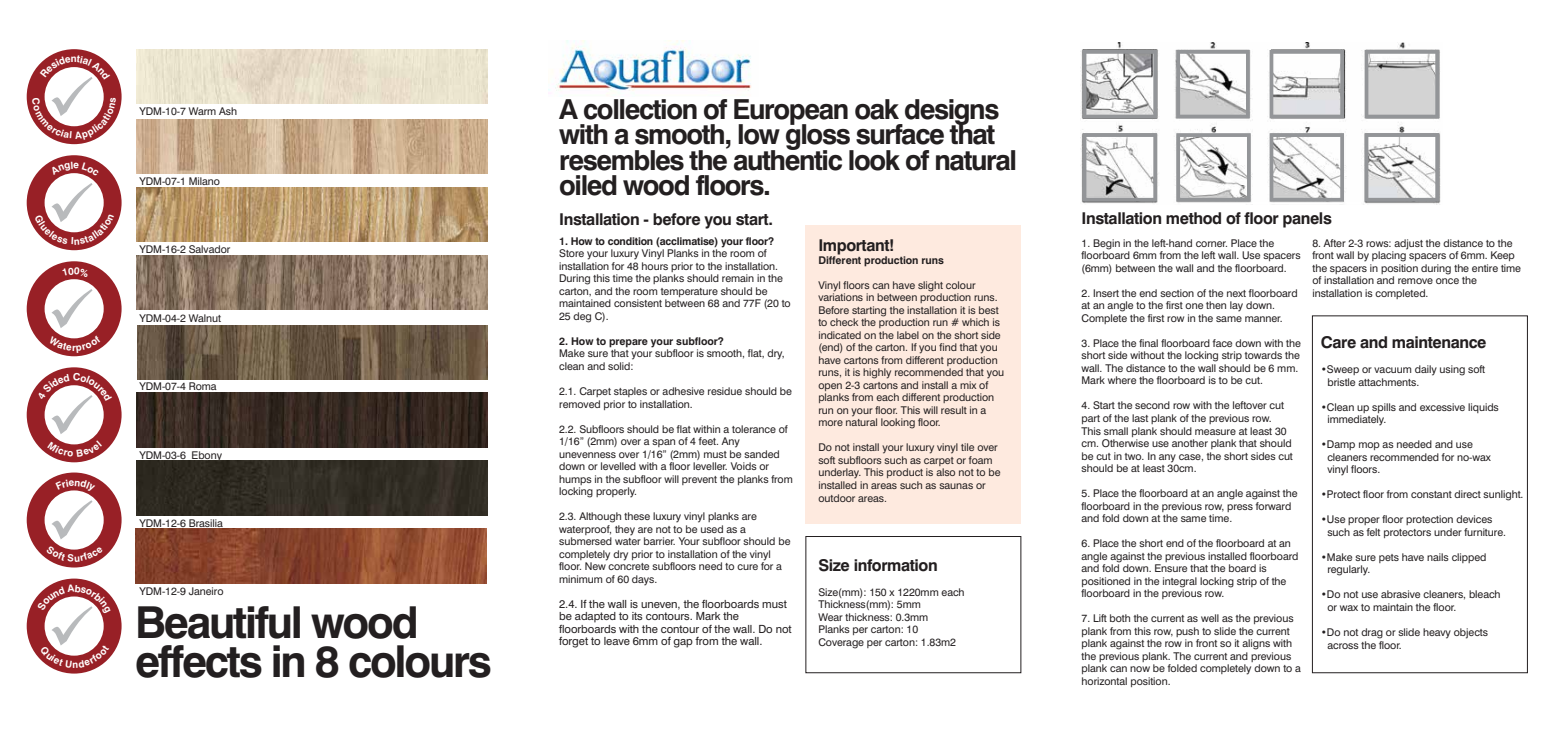
<style>
.page{position:relative;width:1568px;height:745px;background:#fff}
.page>*{position:absolute;margin:0;border:0;box-sizing:border-box;transform-origin:0 0}
.t1{font:700 44px/38.6px "Swiss 721 BT";letter-spacing:-.05em;color:#231f20}
.t2{font:700 27.5px/25.4px "Swiss 721 BT";letter-spacing:-.05em;color:#231f20}
.t3{font:700 16.25px "Swiss 721 BT";letter-spacing:-.025em;color:#231f20}
.t4{font:11.25px/12.5px "Swiss 721 BT";letter-spacing:-.005em;color:#231f20}
.t5{font:10.62px/12.5px "Swiss 721 BT";letter-spacing:-.005em;color:#231f20}
.t6{font:700 10.62px "Swiss 721 BT";letter-spacing:-.005em;color:#231f20}
</style>
<div class="page">
<div style="left:806px;top:225px;width:215px;height:298px;background:#feeadf"></div>
<div style="left:806px;top:536px;width:215px;height:136px;border:1px solid #231f20"></div>
<div style="left:1312px;top:315px;width:216px;height:357px;border:1px solid #231f20"></div>
<img style="left:549px;top:40px;width:202px;height:55px">
<img style="left:1080px;top:43px;width:361px;height:161px">
<svg style="left:1083px;top:50px;width:74px;height:68px"></svg>
<svg style="left:1083px;top:133px;width:74px;height:68px"></svg>
<svg style="left:1176px;top:133px;width:75px;height:68px"></svg>
<svg style="left:1270px;top:133px;width:74px;height:68px"></svg>
<svg style="left:1365px;top:133px;width:74px;height:68px"></svg>
<svg style="left:1270px;top:50px;width:74px;height:68px"></svg>
<svg style="left:1365px;top:50px;width:74px;height:68px;background:#c6c6c7"></svg>
<svg style="left:1176px;top:50px;width:74px;height:68px"></svg>
<img style="left:137px;top:187px;width:350px;height:54px">
<img style="left:137px;top:393px;width:350px;height:54px">
<img style="left:137px;top:255px;width:350px;height:54px">
<img style="left:137px;top:119px;width:350px;height:54px">
<img style="left:137px;top:325px;width:351px;height:54px">
<img style="left:137px;top:50px;width:350px;height:54px">
<img style="left:137px;top:460px;width:350px;height:54px">
<img style="left:136px;top:528px;width:351px;height:54px">
<svg style="left:27px;top:49px;width:95px;height:95px"></svg>
<svg style="left:27px;top:155px;width:95px;height:95px"></svg>
<svg style="left:27px;top:261px;width:95px;height:95px"></svg>
<svg style="left:27px;top:367px;width:95px;height:95px"></svg>
<svg style="left:27px;top:472px;width:95px;height:95px"></svg>
<svg style="left:27px;top:578px;width:95px;height:95px"></svg>
<p class="t5" style="left:139px;top:105px;width:99px">YDM-10-7 Warm Ash</p>
<p class="t5" style="left:139px;top:175px;width:82px">YDM-07-1 Milano</p>
<p class="t5" style="left:139px;top:243px;width:92px">YDM-16-2 Salvador</p>
<p class="t5" style="left:139px;top:311px;width:83px">YDM-04-2 Walnut</p>
<p class="t5" style="left:139px;top:380px;width:79px">YDM-07-4 Roma</p>
<p class="t5" style="left:139px;top:448px;width:84px">YDM-03-6 Ebony</p>
<p class="t5" style="left:139px;top:516px;width:85px">YDM-12-6 Brasilia</p>
<p class="t5" style="left:139px;top:585px;width:86px">YDM-12-9 Janeiro</p>
<h1 class="t1" style="left:135px;top:602px;width:358px">Beautiful wood effects in 8 colours</h1>
<h2 class="t2" style="left:559px;top:96px;width:459px">A collection of European oak designs with a smooth, low gloss surface that resembles the authentic look of natural oiled wood floors.</h2>
<h3 class="t3" style="left:559px;top:209px;width:215px">Installation - before you start.</h3>
<h3 class="t3" style="left:1081px;top:208px;width:252px">Installation method of floor panels</h3>
<p class="t6" style="left:559px;top:234px;width:216px">1. How to condition (acclimatise) your floor?</p>
<p class="t5" style="left:559px;top:247px;width:233px">Store your luxury Vinyl Planks in the room of installation for 48 hours prior to the installation.<br>During this time the planks should remain in the carton, and the room temperature should be maintained consistent between 68 and 77F (20 to 25 deg C).</p>
<p class="t6" style="left:559px;top:334px;width:166px">2. How to prepare your subfloor?</p>
<p class="t5" style="left:559px;top:347px;width:227px">Make sure that your subfloor is smooth, flat, dry, clean and solid:</p>
<p class="t5" style="left:559px;top:384px;width:234px">2.1. Carpet staples or adhesive residue should be removed prior to installation.</p>
<p class="t5" style="left:559px;top:422px;width:235px">2.2. Subfloors should be flat within a tolerance of 1/16” (2mm) over a span of 4 feet. Any unevenness over 1/16” (2mm) must be sanded down or levelled with a floor leveller. Voids or humps in the subfloor will prevent the planks from locking properly.</p>
<p class="t5" style="left:559px;top:509px;width:233px">2.3. Although these luxury vinyl planks are waterproof, they are not to be used as a submersed water barrier. Your subfloor should be completely dry prior to installation of the vinyl floor. New concrete subfloors need to cure for a minimum of 60 days.</p>
<p class="t4" style="left:559px;top:597px;width:234px">2.4. If the wall is uneven, the floorboards must be adapted to its contours. Mark the floorboards with the contour of the wall. Do not forget to leave 6mm of gap from the wall.</p>
<h3 class="t3" style="left:818px;top:235px;width:78px">Important!</h3>
<p class="t6" style="left:818px;top:253px;width:127px">Different production runs</p>
<p class="t5" style="left:818px;top:278px;width:187px">Vinyl floors can have slight colour variations in between production runs.<br>Before starting the installation it is best to check the production run # which is indicated on the label on the short side (end) of the carton. If you find that you have cartons from different production runs, it is highly recommended that you open 2-3 cartons and install a mix of planks from each different production run on your floor. This will result in a more natural looking floor.</p>
<p class="t5" style="left:818px;top:441px;width:184px">Do not install your luxury vinyl tile over soft subfloors such as carpet or foam underlay. This product is also not to be installed in areas such as saunas or outdoor areas.</p>
<h3 class="t3" style="left:818px;top:554px;width:121px">Size information</h3>
<p class="t5" style="left:818px;top:585px;width:148px">Size(mm): 150 x 1220mm each<br>Thickness(mm): 5mm<br>Wear thickness: 0.3mm<br>Planks per carton: 10<br>Coverage per carton: 1.83m2</p>
<p class="t5" style="left:1082px;top:236px;width:221px">1. Begin in the left-hand corner. Place the floorboard 6mm from the left wall. Use spacers (6mm) between the wall and the floorboard.</p>
<p class="t5" style="left:1082px;top:286px;width:218px">2. Insert the end section of the next floorboard at an angle to the first one then lay down.<br>Complete the first row in the same manner.</p>
<p class="t5" style="left:1082px;top:336px;width:221px">3. Place the final floorboard face down with the short side without the locking strip towards the wall. The distance to the wall should be 6 mm.<br>Mark where the floorboard is to be cut.</p>
<p class="t5" style="left:1082px;top:399px;width:213px">4. Start the second row with the leftover cut part of the last plank of the previous row.<br>This small plank should measure at least 30 cm. Otherwise use another plank that should be cut in two. In any case, the short sides cut should be at least 30cm.</p>
<p class="t5" style="left:1082px;top:486px;width:218px">5. Place the floorboard at an angle against the floorboard in the previous row, press forward and fold down at the same time.</p>
<p class="t5" style="left:1082px;top:536px;width:218px">6. Place the short end of the floorboard at an angle against the previous installed floorboard and fold down. Ensure that the board is positioned in the integral locking strip of the floorboard in the previous row.</p>
<p class="t5" style="left:1082px;top:611px;width:221px">7. Lift both the current as well as the previous plank from this row, push to slide the current plank against the row in front so it aligns with the previous plank. The current and previous plank can now be folded completely down to a horizontal position.</p>
<p class="t5" style="left:1312px;top:236px;width:210px">8. After 2-3 rows: adjust the distance to the front wall by placing spacers of 6mm. Keep the spacers in position during the entire time of installation and remove once the installation is completed.</p>
<h3 class="t3" style="left:1321px;top:332px;width:167px">Care and maintenance</h3>
<p class="t5" style="left:1327px;top:363px;width:159px;text-indent:-7px">•Sweep or vacuum daily using soft bristle attachments.</p>
<p class="t5" style="left:1327px;top:400px;width:173px;text-indent:-7px">•Clean up spills and excessive liquids immediately.</p>
<p class="t5" style="left:1327px;top:438px;width:165px;text-indent:-7px">•Damp mop as needed and use cleaners recommended for no-wax vinyl floors.</p>
<p class="t5" style="left:1321px;top:488px;width:204px">•Protect floor from constant direct sunlight.</p>
<p class="t5" style="left:1327px;top:513px;width:180px;text-indent:-7px">•Use proper floor protection devices such as felt protectors under furniture.</p>
<p class="t5" style="left:1327px;top:550px;width:161px;text-indent:-7px">•Make sure pets have nails clipped regularly.</p>
<p class="t5" style="left:1327px;top:588px;width:175px;text-indent:-7px">•Do not use abrasive cleaners, bleach or wax to maintain the floor.</p>
<p class="t5" style="left:1327px;top:625px;width:162px;text-indent:-7px">•Do not drag or slide heavy objects across the floor.</p>
</div>
